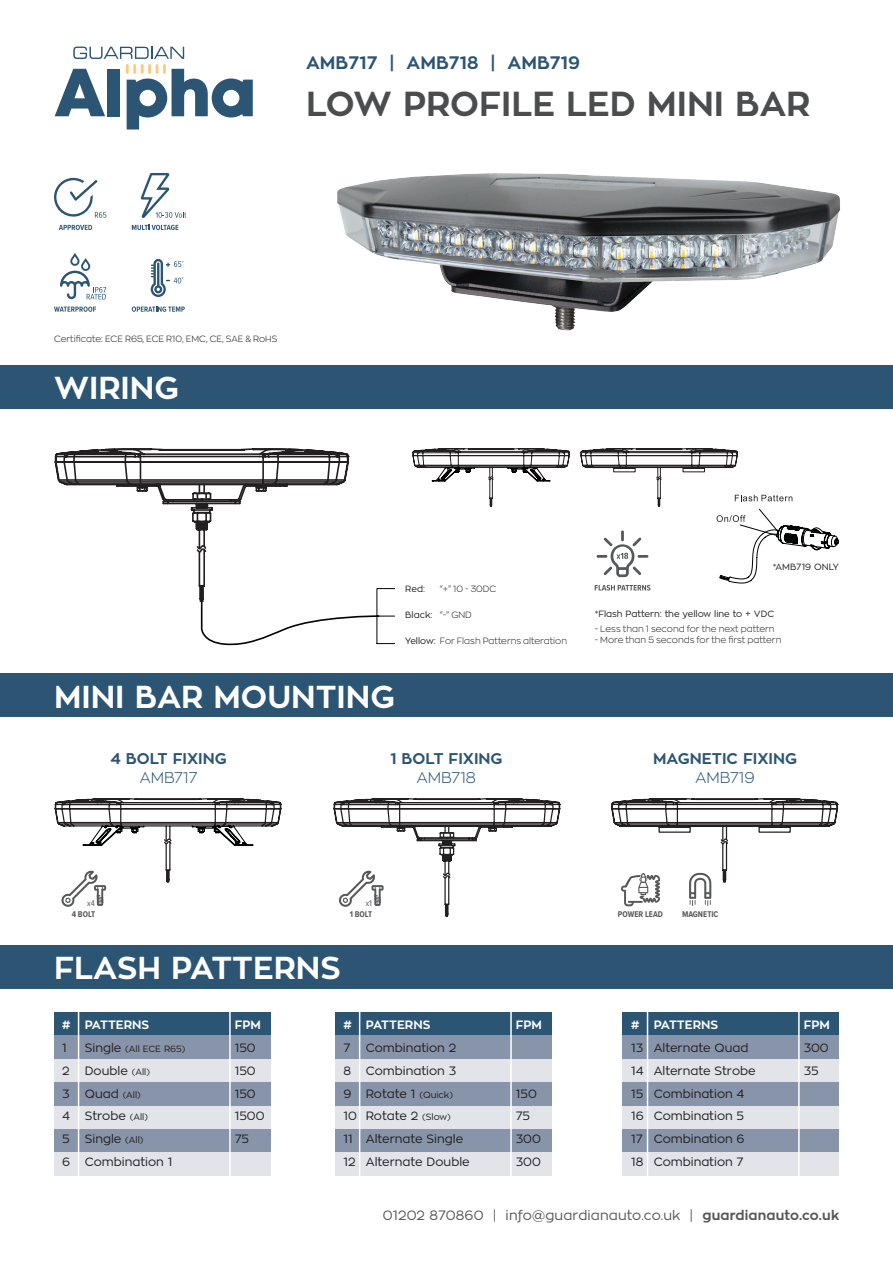
<style>
.page{position:relative;width:893px;height:1263px;background:#fff}
.page>*{position:absolute;margin:0;border:0;box-sizing:border-box;transform-origin:0 0}
.t1{font:700 34.5px "Zona Pro";color:#4b4c4d}
.t2{font:700 31.5px "Zona Pro";color:#fff}
.t3{font:700 18px "Zona Pro";color:#2c5574}
.t4{font:700 15.45px/18.5px "Zona Pro";color:#2c5574;text-align:center}
.t5{font:300 15.45px "Zona Pro";color:#2c5574}
.t6{font:13.5px "Zona Pro";letter-spacing:.01em;color:#57585a}
.t7{font:12px "Zona Pro";color:#231f20}
.t8{font:700 12px "Zona Pro";color:#fff}
.t9{font:300 9px "Zona Pro";color:#231f20}
.t10{font:9px "Zona Pro";color:#231f20}
.t11{font:700 8.55px "Proxima Nova Cond";color:#57585a}
.t12{font:8.55px "Proxima Nova Cond";color:#57585a}
.s1{font-weight:300}
.s2{font-weight:400}
.s3{font-size:12px}
.s4{font-size:9px}
.s5{font-weight:700}
</style>
<div class="page">
<svg style="left:412px;top:448px;width:158px;height:59px"></svg>
<img style="left:337px;top:173px;width:504px;height:158px">
<svg style="left:141px;top:173px;width:45px;height:45px"></svg>
<svg style="left:132px;top:225px;width:46px;height:5px"></svg>
<svg style="left:59px;top:225px;width:33px;height:5px"></svg>
<svg style="left:54px;top:178px;width:52px;height:40px"></svg>
<svg style="left:54px;top:306px;width:42px;height:6px"></svg>
<svg style="left:60px;top:253px;width:46px;height:46px"></svg>
<svg style="left:132px;top:306px;width:53px;height:6px"></svg>
<svg style="left:151px;top:259px;width:32px;height:38px"></svg>
<div style="left:0;top:365px;width:893px;height:43px;background:#2c5574"></div>
<div style="left:0;top:674px;width:893px;height:43px;background:#2c5574"></div>
<div style="left:0;top:945px;width:893px;height:43px;background:#2c5574"></div>
<div style="left:54px;top:1012px;width:216px;height:24px;background:#2c5574"></div>
<div style="left:54px;top:1036px;width:216px;height:23px;background:#8894a9"></div>
<div style="left:54px;top:1059px;width:216px;height:23px;background:#e2e4ea"></div>
<div style="left:54px;top:1082px;width:216px;height:24px;background:#8894a9"></div>
<div style="left:54px;top:1106px;width:216px;height:23px;background:#e2e4ea"></div>
<div style="left:54px;top:1129px;width:216px;height:24px;background:#8894a9"></div>
<div style="left:54px;top:1153px;width:216px;height:23px;background:#e2e4ea"></div>
<hr style="left:78px;top:1008px;width:1px;height:175px;background:#fff">
<hr style="left:229px;top:1008px;width:2px;height:175px;background:#fff">
<div style="left:335px;top:1012px;width:216px;height:24px;background:#2c5574"></div>
<div style="left:335px;top:1036px;width:216px;height:23px;background:#8894a9"></div>
<div style="left:335px;top:1059px;width:216px;height:23px;background:#e2e4ea"></div>
<div style="left:335px;top:1082px;width:216px;height:24px;background:#8894a9"></div>
<div style="left:335px;top:1106px;width:216px;height:23px;background:#e2e4ea"></div>
<div style="left:335px;top:1129px;width:216px;height:24px;background:#8894a9"></div>
<div style="left:335px;top:1153px;width:216px;height:23px;background:#e2e4ea"></div>
<hr style="left:359px;top:1008px;width:1px;height:175px;background:#fff">
<hr style="left:510px;top:1008px;width:2px;height:175px;background:#fff">
<div style="left:623px;top:1012px;width:216px;height:24px;background:#2c5574"></div>
<div style="left:623px;top:1036px;width:216px;height:23px;background:#8894a9"></div>
<div style="left:623px;top:1059px;width:216px;height:23px;background:#e2e4ea"></div>
<div style="left:623px;top:1082px;width:216px;height:24px;background:#8894a9"></div>
<div style="left:623px;top:1106px;width:216px;height:23px;background:#e2e4ea"></div>
<div style="left:623px;top:1129px;width:216px;height:24px;background:#8894a9"></div>
<div style="left:623px;top:1153px;width:216px;height:23px;background:#e2e4ea"></div>
<hr style="left:647px;top:1008px;width:1px;height:175px;background:#fff">
<hr style="left:798px;top:1008px;width:2px;height:175px;background:#fff">
<svg style="left:55px;top:47px;width:198px;height:82px"></svg>
<svg style="left:55px;top:448px;width:340px;height:197px"></svg>
<svg style="left:580px;top:448px;width:259px;height:143px"></svg>
<svg style="left:55px;top:798px;width:226px;height:109px"></svg>
<svg style="left:334px;top:798px;width:226px;height:118px"></svg>
<svg style="left:611px;top:798px;width:227px;height:108px"></svg>
<p class="t3" style="left:306px;top:51px;width:275px">AMB717 | AMB718 | AMB719</p>
<p class="t1" style="left:306px;top:81px;width:506px">LOW PROFILE LED MINI BAR</p>
<p class="t9" style="left:54px;top:333px;width:225px">Certificate: ECE R65, ECE R10, EMC, CE, SAE &amp; RoHS</p>
<p class="t2" style="left:54px;top:367px;width:127px">WIRING</p>
<p class="t10" style="left:405px;top:583px;width:21px">Red:</p>
<p class="t9" style="left:440px;top:583px;width:58px">“+” 10 - 30DC</p>
<p class="t10" style="left:405px;top:609px;width:68px">Black: <span class="s1">“-” GND</span></p>
<p class="t9" style="left:405px;top:635px;width:163px"><span class="s2">Yellow:</span> For Flash Patterns alteration</p>
<p class="t10" style="left:773px;top:561px;width:68px">*AMB719 ONLY</p>
<p class="t10" style="left:595px;top:608px;width:181px">*Flash Pattern: the yellow line to + VDC</p>
<p class="t9" style="left:595px;top:623px;width:181px">- Less than 1 second for the next pattern</p>
<p class="t9" style="left:595px;top:634px;width:188px">- More than 5 seconds for the first pattern</p>
<p class="t2" style="left:54px;top:676px;width:342px">MINI BAR MOUNTING</p>
<p class="t4" style="left:111px;top:750px;width:118px">4 BOLT FIXING</p>
<p class="t5" style="left:140px;top:767px;width:59px">AMB717</p>
<p class="t4" style="left:390px;top:750px;width:114px">1 BOLT FIXING</p>
<p class="t5" style="left:417px;top:767px;width:61px">AMB718</p>
<p class="t4" style="left:653px;top:750px;width:146px">MAGNETIC FIXING<br><span class="s1">AMB719</span></p>
<p class="t12" style="left:87px;top:897px;width:9px">x4</p>
<p class="t12" style="left:366px;top:897px;width:8px">x1</p>
<p class="t11" style="left:350px;top:908px;width:24px">1 BOLT</p>
<p class="t11" style="left:618px;top:908px;width:47px">POWER LEAD</p>
<p class="t11" style="left:682px;top:908px;width:38px">MAGNETIC</p>
<p class="t11" style="left:72px;top:908px;width:25px">4 BOLT</p>
<p class="t2" style="left:54px;top:947px;width:288px">FLASH PATTERNS</p>
<p class="t8" style="left:62px;top:1017px;width:89px"># PATTERNS</p>
<p class="t8" style="left:235px;top:1017px;width:28px">FPM</p>
<p class="t7" style="left:62px;top:1040px;width:6px">1</p>
<p class="t10" style="left:85px;top:1043px;width:102px"><span class="s3">Single</span> (All ECE R65)</p>
<p class="t7" style="left:235px;top:1040px;width:22px">150</p>
<p class="t7" style="left:62px;top:1063px;width:9px">2</p>
<p class="t7" style="left:85px;top:1063px;width:67px">Double <span class="s4">(All)</span></p>
<p class="t7" style="left:235px;top:1063px;width:22px">150</p>
<p class="t7" style="left:62px;top:1086px;width:9px">3</p>
<p class="t10" style="left:85px;top:1088px;width:58px"><span class="s3">Quad</span> (All)</p>
<p class="t7" style="left:235px;top:1086px;width:22px">150</p>
<p class="t7" style="left:62px;top:1108px;width:87px">4 Strobe <span class="s4">(All)</span></p>
<p class="t7" style="left:235px;top:1108px;width:31px">1500</p>
<p class="t7" style="left:62px;top:1131px;width:9px">5</p>
<p class="t7" style="left:85px;top:1131px;width:60px">Single <span class="s4">(All)</span></p>
<p class="t7" style="left:235px;top:1131px;width:16px">75</p>
<p class="t7" style="left:62px;top:1154px;width:112px">6 Combination 1</p>
<p class="t8" style="left:343px;top:1017px;width:89px"># PATTERNS</p>
<p class="t8" style="left:516px;top:1017px;width:28px">FPM</p>
<p class="t7" style="left:343px;top:1040px;width:9px">7</p>
<p class="t7" style="left:366px;top:1040px;width:92px">Combination 2</p>
<p class="t7" style="left:343px;top:1063px;width:114px">8 Combination 3</p>
<p class="t7" style="left:343px;top:1086px;width:111px">9 Rotate 1 <span class="s4">(Quick)</span></p>
<p class="t7" style="left:516px;top:1086px;width:22px">150</p>
<p class="t7" style="left:343px;top:1108px;width:109px">10 Rotate 2 <span class="s4">(Slow)</span></p>
<p class="t7" style="left:516px;top:1108px;width:16px">75</p>
<p class="t7" style="left:343px;top:1131px;width:121px">11 Alternate Single</p>
<p class="t7" style="left:516px;top:1131px;width:26px">300</p>
<p class="t7" style="left:343px;top:1154px;width:128px">12 Alternate Double</p>
<p class="t7" style="left:516px;top:1154px;width:26px">300</p>
<p class="t8" style="left:631px;top:1017px;width:89px"># PATTERNS</p>
<p class="t8" style="left:804px;top:1017px;width:28px">FPM</p>
<p class="t7" style="left:631px;top:1040px;width:119px">13 Alternate Quad</p>
<p class="t7" style="left:804px;top:1040px;width:26px">300</p>
<p class="t7" style="left:631px;top:1063px;width:126px">14 Alternate Strobe</p>
<p class="t7" style="left:804px;top:1063px;width:16px">35</p>
<p class="t7" style="left:631px;top:1086px;width:115px">15 Combination 4</p>
<p class="t7" style="left:631px;top:1108px;width:114px">16 Combination 5</p>
<p class="t7" style="left:631px;top:1131px;width:115px">17 Combination 6</p>
<p class="t7" style="left:631px;top:1154px;width:114px">18 Combination 7</p>
<p class="t6" style="left:383px;top:1207px;width:458px">01202 870860 | info@guardianauto.co.uk | <span class="s5">guardianauto.co.uk</span></p>
</div>
